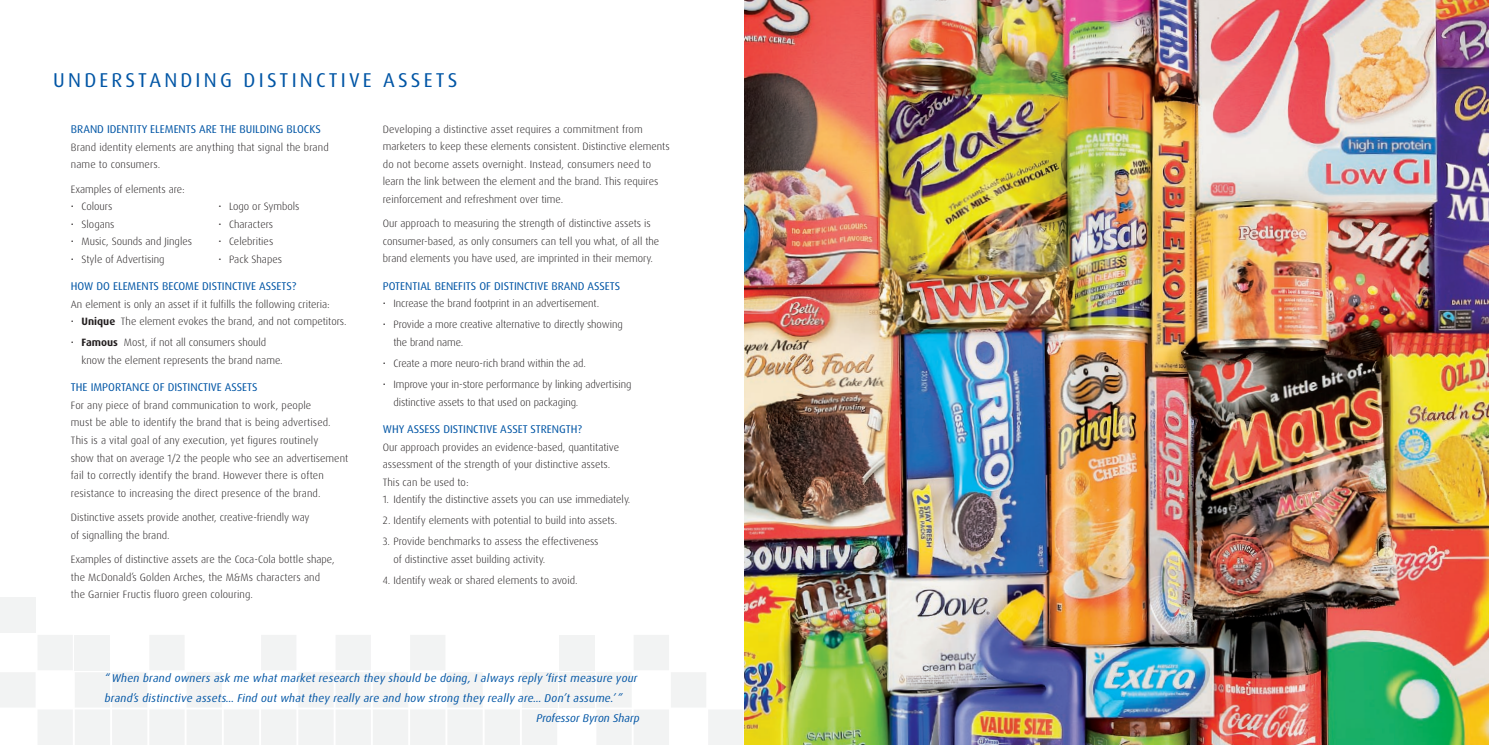
<style>
.page{position:relative;width:1489px;height:745px;background:#fff}
.page>*{position:absolute;margin:0;border:0;box-sizing:border-box;transform-origin:0 0}
.t1{font:20px "Dax OT";letter-spacing:.16em;color:#0155a5}
.t2{font:11.25px "Dax OT";color:#0155a5}
.t3{font:italic 11.25px "Dax OT";letter-spacing:.02em;color:#0155a5}
.t4{font:italic 11.25px "Dax OT";color:#0155a5}
.t5{font:300 10.62px/17.5px "Dax OT";color:#231f20}
.s1{font-weight:700}
</style>
<div class="page">
<svg style="left:373px;top:635px;width:370px;height:109px"></svg>
<svg style="left:0;top:635px;width:371px;height:109px"></svg>
<div style="left:522px;top:671px;width:35px;height:36px;background:#f2f3f3"></div>
<div style="left:559px;top:634px;width:35px;height:35px;background:#f2f3f3"></div>
<div style="left:559px;top:671px;width:35px;height:36px;background:#f2f3f3"></div>
<div style="left:0;top:597px;width:36px;height:35px;background:#f2f3f3"></div>
<div style="left:75px;top:634px;width:35px;height:35px;background:#f2f3f3"></div>
<img style="left:744px;top:0;width:744px;height:744px">
<h1 class="t1" style="left:53px;top:67px;width:405px">UNDERSTANDING DISTINCTIVE ASSETS</h1>
<p class="t2" style="left:71px;top:122px;width:251px">BRAND IDENTITY ELEMENTS ARE THE BUILDING BLOCKS</p>
<p class="t5" style="left:71px;top:138px;width:259px">Brand identity elements are anything that signal the brand name to consumers.</p>
<p class="t5" style="left:71px;top:180px;width:115px">Examples of elements are:</p>
<p class="t5" style="left:71px;top:198px;width:43px">• Colours</p>
<p class="t5" style="left:71px;top:215px;width:45px">• Slogans</p>
<p class="t5" style="left:71px;top:233px;width:123px">• Music, Sounds and Jingles</p>
<p class="t5" style="left:71px;top:250px;width:95px">• Style of Advertising</p>
<p class="t2" style="left:71px;top:279px;width:227px">HOW DO ELEMENTS BECOME DISTINCTIVE ASSETS?</p>
<p class="t5" style="left:71px;top:295px;width:260px">An element is only an asset if it fulfills the following criteria:</p>
<p class="t5" style="left:71px;top:313px;width:277px">• <span class="s1">Unique</span> The element evokes the brand, and not competitors.</p>
<p class="t5" style="left:81px;top:334px;width:203px;text-indent:-11px">• <span class="s1">Famous</span> Most, if not all consumers should know the element represents the brand name.</p>
<p class="t2" style="left:71px;top:380px;width:188px">THE IMPORTANCE OF DISTINCTIVE ASSETS</p>
<p class="t5" style="left:71px;top:396px;width:279px">For any piece of brand communication to work, people<br>must be able to identify the brand that is being advertised.<br>This is a vital goal of any execution, yet figures routinely<br>show that on average 1/2 the people who see an advertisement fail to correctly identify the brand. However there is often resistance to increasing the direct presence of the brand.</p>
<p class="t5" style="left:71px;top:508px;width:240px">Distinctive assets provide another, creative-friendly way of signalling the brand.</p>
<p class="t5" style="left:71px;top:550px;width:265px">Examples of distinctive assets are the Coca-Cola bottle shape, the McDonald’s Golden Arches, the M&amp;Ms characters and the Garnier Fructis fluoro green colouring.</p>
<p class="t5" style="left:383px;top:120px;width:288px">Developing a distinctive asset requires a commitment from marketers to keep these elements consistent. Distinctive elements do not become assets overnight. Instead, consumers need to learn the link between the element and the brand. This requires reinforcement and refreshment over time.</p>
<p class="t5" style="left:383px;top:215px;width:278px">Our approach to measuring the strength of distinctive assets is consumer-based, as only consumers can tell you what, of all the brand elements you have used, are imprinted in their memory.</p>
<p class="t2" style="left:383px;top:278px;width:239px">POTENTIAL BENEFITS OF DISTINCTIVE BRAND ASSETS</p>
<p class="t5" style="left:383px;top:295px;width:218px">• Increase the brand footprint in an advertisement.</p>
<p class="t5" style="left:393px;top:316px;width:231px;text-indent:-11px">• Provide a more creative alternative to directly showing the brand name.</p>
<p class="t5" style="left:383px;top:354px;width:204px">• Create a more neuro-rich brand within the ad.</p>
<p class="t5" style="left:393px;top:375px;width:239px;text-indent:-11px">• Improve your in-store performance by linking advertising distinctive assets to that used on packaging.</p>
<p class="t2" style="left:383px;top:422px;width:201px">WHY ASSESS DISTINCTIVE ASSET STRENGTH?</p>
<p class="t5" style="left:383px;top:438px;width:238px">Our approach provides an evidence-based, quantitative assessment of the strength of your distinctive assets.<br>This can be used to:</p>
<p class="t5" style="left:383px;top:490px;width:249px">1. Identify the distinctive assets you can use immediately.</p>
<p class="t5" style="left:383px;top:511px;width:236px">2. Identify elements with potential to build into assets.</p>
<p class="t5" style="left:393px;top:532px;width:206px;text-indent:-11px">3. Provide benchmarks to assess the effectiveness of distinctive asset building activity.</p>
<p class="t5" style="left:383px;top:571px;width:196px">4. Identify weak or shared elements to avoid.</p>
<p class="t5" style="left:218px;top:198px;width:83px">• Logo or Symbols</p>
<p class="t5" style="left:218px;top:215px;width:56px">• Characters</p>
<p class="t5" style="left:218px;top:233px;width:56px">• Celebrities</p>
<p class="t5" style="left:218px;top:250px;width:65px">• Pack Shapes</p>
<p class="t3" style="left:105px;top:670px;width:534px">“ When brand owners ask me what market research they should be doing, I always reply ‘first measure your</p>
<p class="t3" style="left:105px;top:690px;width:519px">brand’s distinctive assets... Find out what they really are and how strong they really are... Don’t assume.’ ”</p>
<p class="t4" style="left:536px;top:710px;width:105px">Professor Byron Sharp</p>
</div>
